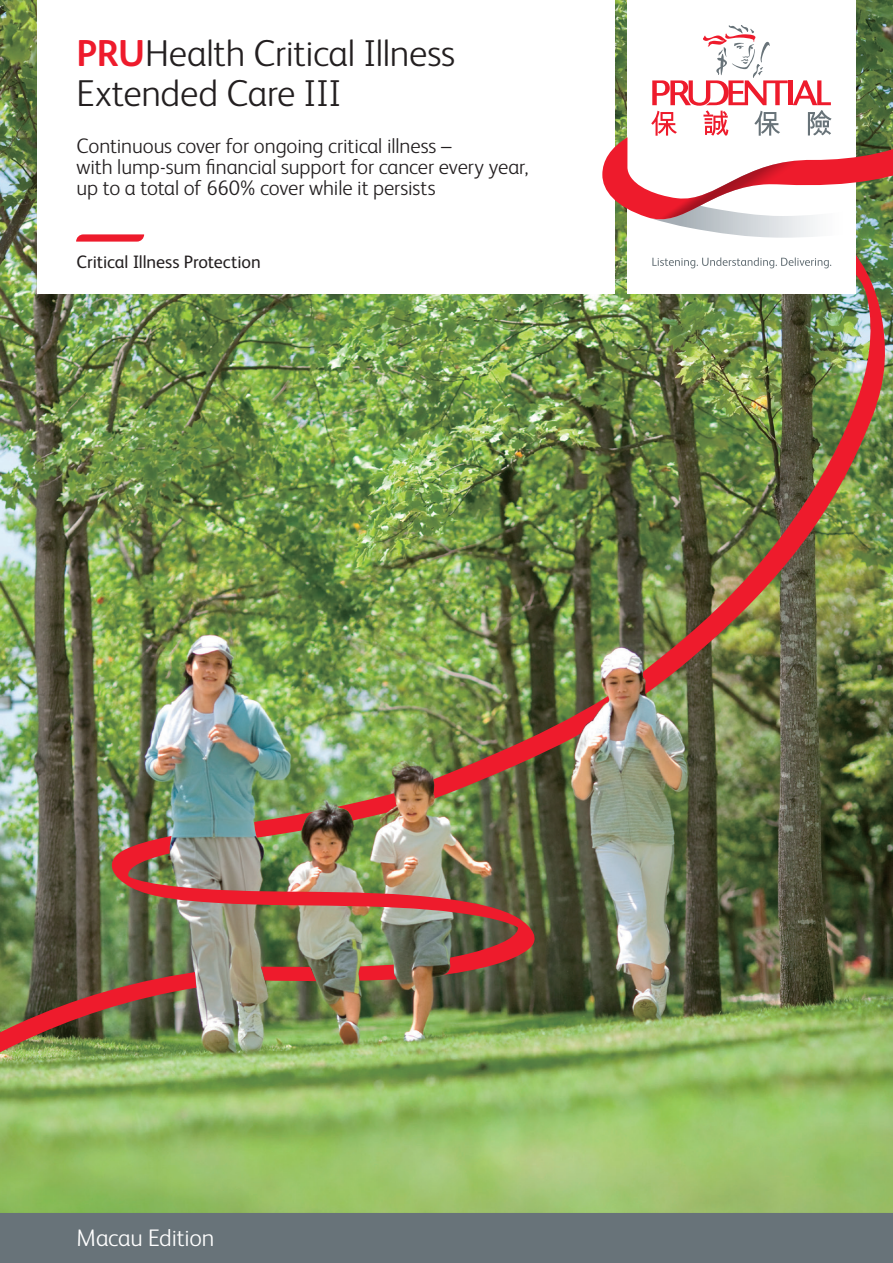
<style>
.page{position:relative;width:893px;height:1263px;background:#fff}
.page>*{position:absolute;margin:0;border:0;box-sizing:border-box;transform-origin:0 0}
.t1{font:300 37.5px/40.5px "FS Albert Pro";letter-spacing:-.005em;color:#231f20}
.t2{font:300 24px "FS Albert Pro";letter-spacing:-.01em;color:#fff}
.t3{font:300 21px/21px "FS Albert Pro";letter-spacing:-.005em;color:#231f20}
.t4{font:18px "FS Albert Pro";letter-spacing:-.005em;color:#231f20}
.s1{font-weight:700;color:#ee1b2c}
</style>
<div class="page">
<img style="left:0;top:0;width:893px;height:1213px">
<img style="left:642px;top:238px;width:244px;height:504px">
<div style="left:37px;top:0;width:578px;height:293px;background:#fff"></div>
<div style="left:627px;top:0;width:229px;height:293px;background:#fff"></div>
<svg style="left:652px;top:257px;width:179px;height:11px"></svg>
<svg style="left:602px;top:25px;width:291px;height:213px"></svg>
<img style="left:428px;top:694px;width:182px;height:111px">
<img style="left:99px;top:767px;width:450px;height:227px">
<img style="left:0;top:945px;width:197px;height:109px">
<svg style="left:76px;top:234px;width:68px;height:8px"></svg>
<div style="left:0;top:1213px;width:893px;height:50px;background:#687379"></div>
<h1 class="t1" style="left:77px;top:30px;width:380px"><span class="s1">PRU</span>Health Critical Illness<br>Extended Care III</h1>
<p class="t3" style="left:77px;top:134px;width:453px">Continuous cover for ongoing critical illness –<br>with lump-sum financial support for cancer every year, up to a total of 660% cover while it persists</p>
<p class="t4" style="left:77px;top:249px;width:186px">Critical Illness Protection</p>
<p class="t2" style="left:77px;top:1222px;width:139px">Macau Edition</p>
</div>
